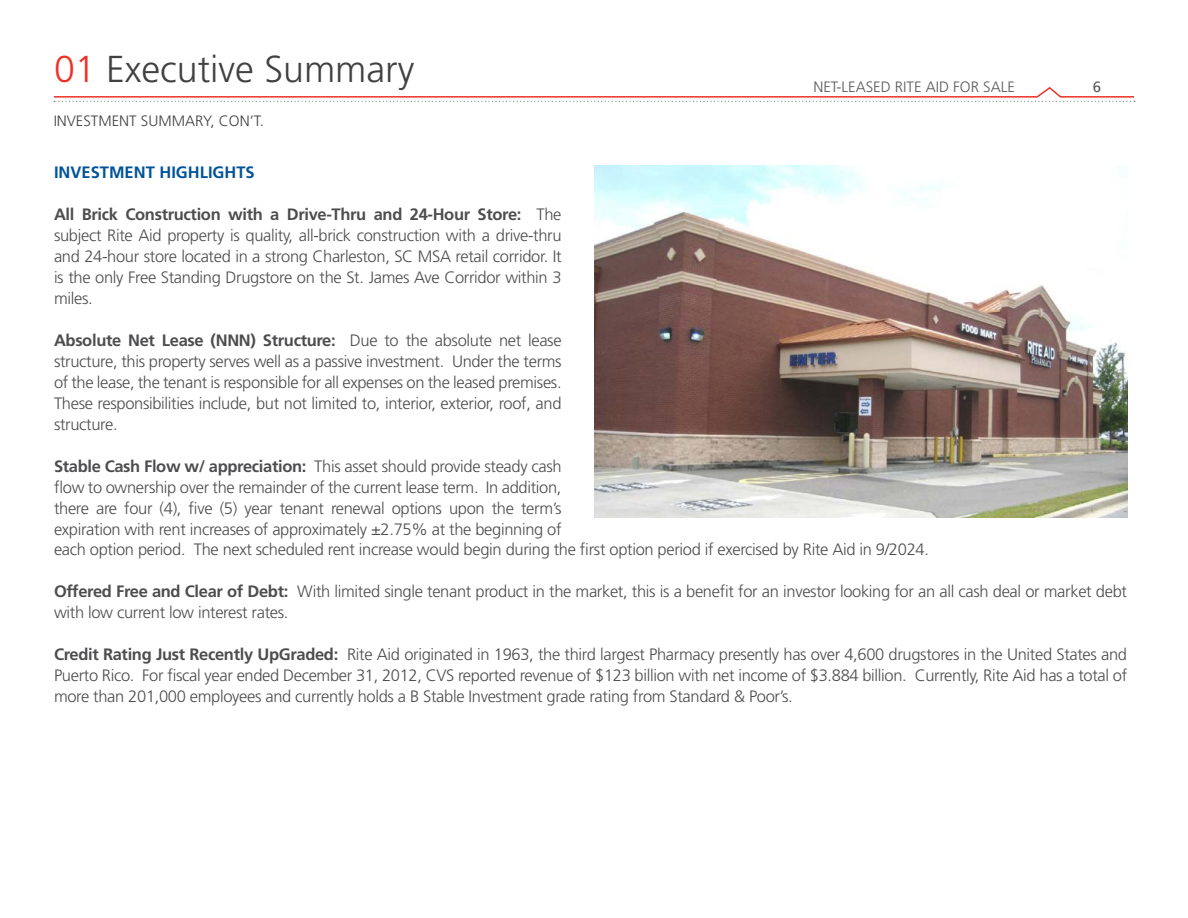
<style>
.page{position:relative;width:1188px;height:918px;background:#fff}
.page>*{position:absolute;margin:0;border:0;box-sizing:border-box;transform-origin:0 0}
.t1{font:300 37.5px "Frutiger LT Std";color:#414042}
.t2{font:300 16.5px/21px "Frutiger LT Std";letter-spacing:-.02em;color:#4d4d4f;text-align:justify}
.t3{font:700 16.5px "Frutiger LT Std";color:#00539b}
.t4{font:700 16.5px "Frutiger LT Std";letter-spacing:-.02em;color:#4d4d4f}
.t5{font:300 15px "Frutiger LT Std";color:#58595b}
.t6{font:300 15px "Frutiger LT Std";color:#414042}
.t7{font:15px "Frutiger LT Std";color:#58595b}
.s1{color:#ee3124}
.s2{font-weight:700}
</style>
<div class="page">
<svg style="left:53px;top:87px;width:1083px;height:15px"></svg>
<img style="left:595px;top:166px;width:532px;height:352px">
<h1 class="t1" style="left:54px;top:48px;width:362px"><span class="s1">01</span> Executive Summary</h1>
<p class="t6" style="left:53px;top:112px;width:212px">INVESTMENT SUMMARY, CON’T.</p>
<p class="t5" style="left:813px;top:78px;width:203px">net-leased rite aid for sale</p>
<p class="t7" style="left:1093px;top:78px;width:10px">6</p>
<p class="t3" style="left:54px;top:163px;width:200px">Investment Highlights</p>
<p class="t2" style="left:54px;top:204px;width:509px"><span class="s2">All Brick Construction with a Drive-Thru and 24-Hour Store:</span> The subject Rite Aid property is quality, all-brick construction with a drive-thru and 24-hour store located in a strong Charleston, SC MSA retail corridor. It is the only Free Standing Drugstore on the St. James Ave Corridor within 3 miles.</p>
<p class="t4" style="left:54px;top:331px;width:174px">Absolute Net Lease (NNN</p>
<p class="t2" style="left:54px;top:330px;width:509px;text-indent:197px"><span class="s2">) Structure:</span> Due to the absolute net lease structure, this property serves well as a passive investment. Under the terms of the lease, the tenant is responsible for all expenses on the leased premises.<br>These responsibilities include, but not limited to, interior, exterior, roof, and structure.</p>
<p class="t2" style="left:54px;top:456px;width:876px;text-align:left"><span class="s2">Stable Cash Flow w/ appreciation:</span> This asset should provide steady cash<br>flow to ownership over the remainder of the current lease term. In addition,<br>there are four (4), five (5) year tenant renewal options upon the term’s<br>expiration with rent increases of approximately ±2.75% at the beginning of<br>each option period. The next scheduled rent increase would begin during the first option period if exercised by Rite Aid in 9/2024.</p>
<p class="t2" style="left:54px;top:581px;width:1075px"><span class="s2">Offered Free and Clear of Debt:</span> With limited single tenant product in the market, this is a benefit for an investor looking for an all cash deal or market debt with low current low interest rates.</p>
<p class="t2" style="left:54px;top:644px;width:1075px"><span class="s2">Credit Rating Just Recently UpGraded:</span> Rite Aid originated in 1963, the third largest Pharmacy presently has over 4,600 drugstores in the United States and Puerto Rico. For fiscal year ended December 31, 2012, CVS reported revenue of $123 billion with net income of $3.884 billion. Currently, Rite Aid has a total of more than 201,000 employees and currently holds a B Stable Investment grade rating from Standard &amp; Poor’s.</p>
</div>
